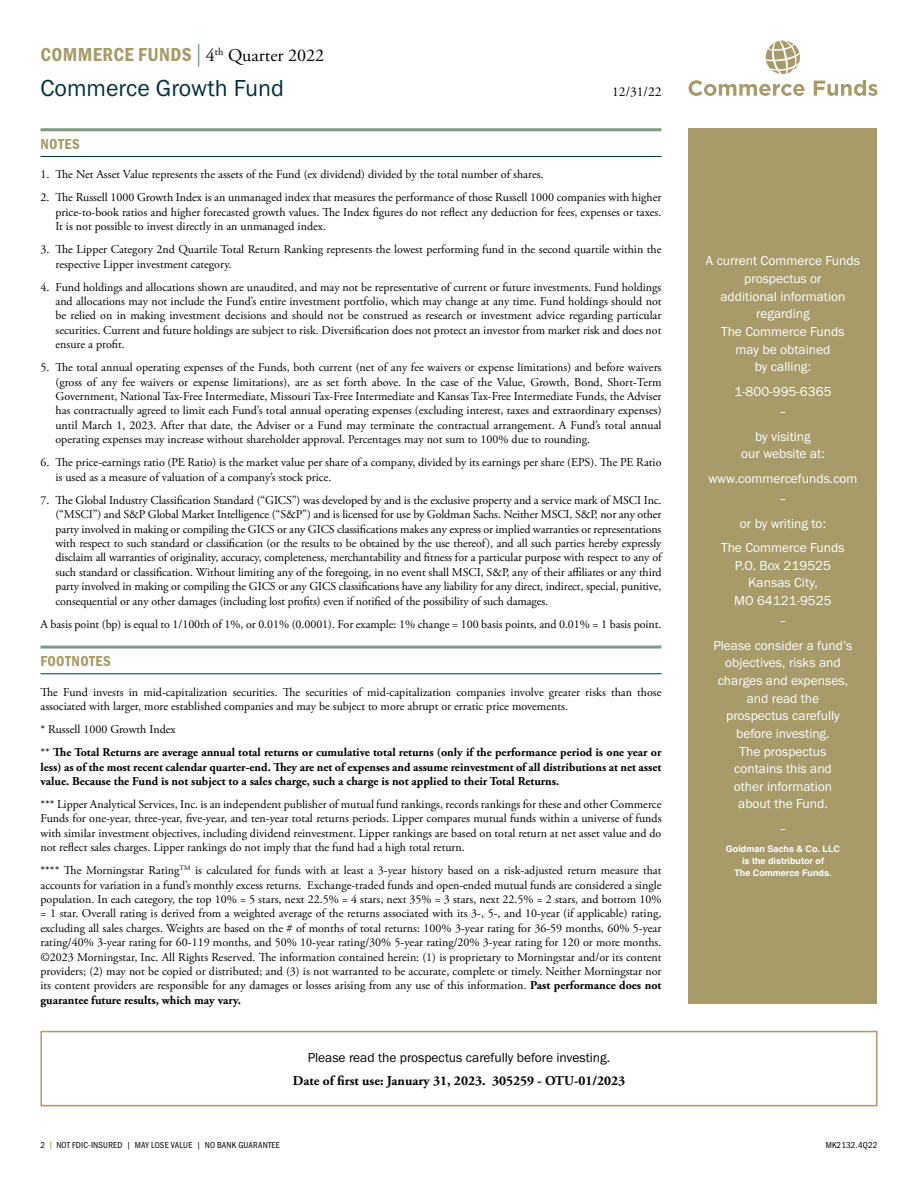
<style>
.page{position:relative;width:918px;height:1188px;background:#fff}
.page>*{position:absolute;margin:0;border:0;box-sizing:border-box;transform-origin:0 0}
.t1{font:24px "Franklin Gothic URW Boo";color:#00303f}
.Title_Top{font:19.5px "Franklin Gothic URW Con Dem";letter-spacing:.02em;color:#a79b69}
.Sub-Head_Green_Bar{font:15px "Franklin Gothic URW Con Dem";letter-spacing:.03em;color:#a79b69}
.NEW_-_contact_info{font:13.5px/17.7px "Franklin Gothic URW Boo";color:#fff;text-align:center}
.Read_Prospectus{font:13.5px "Franklin Gothic URW Boo";color:#000}
.Read_Prospectus-2{font:700 13.5px "Adobe Garamond Pro";color:#000}
.Header_-_Quarter{font:13.5px "Adobe Garamond Pro";color:#000}
.NEW_-_Notes{font:12px/14.4px "Adobe Garamond Pro";color:#000;text-align:justify}
.NEW_-_footnote{font:12px/14.4px "Adobe Garamond Pro";color:#000;text-align:justify}
.NEW_-_footnote-2{font:700 12px/14.4px "Adobe Garamond Pro";color:#000;text-align:justify}
.t2{font:9px "Franklin Gothic URW Cond";letter-spacing:.02em;color:#000}
.Goldman_Sachs{font:700 9px/12px "Helvetica";color:#fff;text-align:center}
.s1{font-family:"Adobe Garamond Pro";font-size:22.5px;color:#7c9c84}
.s2{font-family:"Adobe Garamond Pro";font-size:18px;color:#000}
.s3{font-weight:400}
.s4{font-weight:700}
.s5{font-family:"Lucida Grande";font-weight:700;color:#a79b69}
</style>
<div class="page">
<div style="left:40px;top:1031px;width:838px;height:75px;border:2px solid #a79b69"></div>
<div style="left:688px;top:128px;width:190px;height:876px;background:#a79b69"></div>
<hr style="left:40px;top:128px;width:622px;height:3px;background:#7c9c84">
<hr style="left:40px;top:156px;width:622px;height:1px;background:#00303f">
<hr style="left:40px;top:646px;width:622px;height:3px;background:#7c9c84">
<hr style="left:40px;top:673px;width:622px;height:1px;background:#00303f">
<svg style="left:765px;top:40px;width:35px;height:34px"></svg>
<svg style="left:688px;top:80px;width:117px;height:16px"></svg>
<svg style="left:814px;top:80px;width:64px;height:16px"></svg>
<p class="Title_Top" style="left:40px;top:42px;width:285px">COMMERCE FUNDS <span class="s1">|</span> <span class="s2">4</span><sup>th</sup> <span class="s2">Quarter 2022</span></p>
<p class="t1" style="left:40px;top:73px;width:245px">Commerce Growth Fund</p>
<p class="Header_-_Quarter" style="left:612px;top:84px;width:51px">12/31/22</p>
<p class="Sub-Head_Green_Bar" style="left:40px;top:134px;width:41px">NOTES</p>
<p class="NEW_-_Notes" style="left:40px;top:168px;width:505px">1. The Net Asset Value represents the assets of the Fund (ex dividend) divided by the total number of shares.</p>
<p class="NEW_-_Notes" style="left:56px;top:191px;width:607px;text-indent:-15px">2. The Russell 1000 Growth Index is an unmanaged index that measures the performance of those Russell 1000 companies with higher price-to-book ratios and higher forecasted growth values. The Index figures do not reflect any deduction for fees, expenses or taxes.<br>It is not possible to invest directly in an unmanaged index.</p>
<p class="NEW_-_Notes" style="left:56px;top:243px;width:607px;text-indent:-15px">3. The Lipper Category 2nd Quartile Total Return Ranking represents the lowest performing fund in the second quartile within the respective Lipper investment category.</p>
<p class="NEW_-_Notes" style="left:56px;top:280px;width:608px;text-indent:-15px">4. Fund holdings and allocations shown are unaudited, and may not be representative of current or future investments. Fund holdings and allocations may not include the Fund’s entire investment portfolio, which may change at any time. Fund holdings should not be relied on in making investment decisions and should not be construed as research or investment advice regarding particular securities. Current and future holdings are subject to risk. Diversification does not protect an investor from market risk and does not ensure a profit.</p>
<p class="NEW_-_Notes" style="left:56px;top:361px;width:608px;text-indent:-15px">5. The total annual operating expenses of the Funds, both current (net of any fee waivers or expense limitations) and before waivers (gross of any fee waivers or expense limitations), are as set forth above. In the case of the Value, Growth, Bond, Short-Term Government, National Tax-Free Intermediate, Missouri Tax-Free Intermediate and Kansas Tax-Free Intermediate Funds, the Adviser has contractually agreed to limit each Fund’s total annual operating expenses (excluding interest, taxes and extraordinary expenses) until March 1, 2023. After that date, the Adviser or a Fund may terminate the contractual arrangement. A Fund’s total annual operating expenses may increase without shareholder approval. Percentages may not sum to 100% due to rounding.</p>
<p class="NEW_-_Notes" style="left:56px;top:456px;width:607px;text-indent:-15px">6. The price-earnings ratio (PE Ratio) is the market value per share of a company, divided by its earnings per share (EPS). The PE Ratio is used as a measure of valuation of a company’s stock price.</p>
<p class="NEW_-_Notes" style="left:56px;top:493px;width:608px;text-indent:-15px">7. The Global Industry Classification Standard (“GICS”) was developed by and is the exclusive property and a service mark of MSCI Inc. (“MSCI”) and S&amp;P Global Market Intelligence (“S&amp;P”) and is licensed for use by Goldman Sachs. Neither MSCI, S&amp;P, nor any other party involved in making or compiling the GICS or any GICS classifications makes any express or implied warranties or representations with respect to such standard or classification (or the results to be obtained by the use thereof), and all such parties hereby expressly disclaim all warranties of originality, accuracy, completeness, merchantability and fitness for a particular purpose with respect to any of such standard or classification. Without limiting any of the foregoing, in no event shall MSCI, S&amp;P, any of their affiliates or any third party involved in making or compiling the GICS or any GICS classifications have any liability for any direct, indirect, special, punitive, consequential or any other damages (including lost profits) even if notified of the possibility of such damages.</p>
<p class="NEW_-_footnote" style="left:40px;top:617px;width:622px">A basis point (bp) is equal to 1/100th of 1%, or 0.01% (0.0001). For example: 1% change = 100 basis points, and 0.01% = 1 basis point.</p>
<p class="Sub-Head_Green_Bar" style="left:40px;top:651px;width:72px">FOOTNOTES</p>
<p class="NEW_-_footnote" style="left:40px;top:685px;width:623px">The Fund invests in mid-capitalization securities. The securities of mid-capitalization companies involve greater risks than those associated with larger, more established companies and may be subject to more abrupt or erratic price movements.</p>
<p class="NEW_-_footnote" style="left:40px;top:723px;width:137px">* Russell 1000 Growth Index</p>
<p class="NEW_-_footnote-2" style="left:40px;top:745px;width:622px"><span class="s3">**</span> The Total Returns are average annual total returns or cumulative total returns (only if the performance period is one year or less) as of the most recent calendar quarter-end. They are net of expenses and assume reinvestment of all distributions at net asset value. Because the Fund is not subject to a sales charge, such a charge is not applied to their Total Returns.</p>
<p class="NEW_-_footnote" style="left:40px;top:797px;width:623px">*** Lipper Analytical Services, Inc. is an independent publisher of mutual fund rankings, records rankings for these and other Commerce Funds for one-year, three-year, five-year, and ten-year total returns periods. Lipper compares mutual funds within a universe of funds with similar investment objectives, including dividend reinvestment. Lipper rankings are based on total return at net asset value and do not reflect sales charges. Lipper rankings do not imply that the fund had a high total return.</p>
<p class="NEW_-_footnote" style="left:40px;top:864px;width:623px">**** The Morningstar Rating<sup>TM</sup> is calculated for funds with at least a 3-year history based on a risk-adjusted return measure that accounts for variation in a fund’s monthly excess returns. Exchange-traded funds and open-ended mutual funds are considered a single population. In each category, the top 10% = 5 stars, next 22.5% = 4 stars, next 35% = 3 stars, next 22.5% = 2 stars, and bottom 10% = 1 star. Overall rating is derived from a weighted average of the returns associated with its 3-, 5-, and 10-year (if applicable) rating, excluding all sales charges. Weights are based on the # of months of total returns: 100% 3-year rating for 36-59 months, 60% 5-year rating/40% 3-year rating for 60-119 months, and 50% 10-year rating/30% 5-year rating/20% 3-year rating for 120 or more months. ©2023 Morningstar, Inc. All Rights Reserved. The information contained herein: (1) is proprietary to Morningstar and/or its content providers; (2) may not be copied or distributed; and (3) is not warranted to be accurate, complete or timely. Neither Morningstar nor its content providers are responsible for any damages or losses arising from any use of this information. <span class="s4">Past performance does not guarantee future results, which may vary.</span></p>
<p class="Read_Prospectus" style="left:308px;top:1049px;width:304px">Please read the prospectus carefully before investing.</p>
<p class="Read_Prospectus-2" style="left:293px;top:1072px;width:334px">Date of first use: January 31, 2023. 305259 - OTU-01/2023</p>
<p class="t2" style="left:40px;top:1138px;width:241px">2 <span class="s5">|</span> NOT FDIC-INSURED | MAY LOSE VALUE | NO BANK GUARANTEE</p>
<p class="NEW_-_contact_info" style="left:706px;top:252px;width:156px">A current Commerce Funds prospectus or<br>additional information regarding<br>The Commerce Funds<br>may be obtained<br>by calling:</p>
<p class="NEW_-_contact_info" style="left:734px;top:380px;width:99px;line-height:20.7px">1-800-995-6365 –</p>
<p class="NEW_-_contact_info" style="left:741px;top:427px;width:85px">by visiting<br>our website at:</p>
<p class="NEW_-_contact_info" style="left:708px;top:467px;width:151px;line-height:20.7px">www.commercefunds.com –</p>
<p class="NEW_-_contact_info" style="left:740px;top:514px;width:88px">or by writing to:</p>
<p class="NEW_-_contact_info" style="left:721px;top:538px;width:125px">The Commerce Funds<br>P.O. Box 219525<br>Kansas City,<br>MO 64121-9525</p>
<p class="NEW_-_contact_info" style="left:779px;top:612px;width:9px">–</p>
<p class="NEW_-_contact_info" style="left:713px;top:636px;width:141px">Please consider a fund’s objectives, risks and charges and expenses, and read the<br>prospectus carefully before investing.<br>The prospectus<br>contains this and<br>other information<br>about the Fund.</p>
<p class="NEW_-_contact_info" style="left:779px;top:819px;width:9px">–</p>
<p class="Goldman_Sachs" style="left:726px;top:843px;width:116px">Goldman Sachs &amp; Co. LLC is the distributor of<br>The Commerce Funds.</p>
<p class="t2" style="left:826px;top:1138px;width:53px">MK2132.4Q22</p>
</div>
